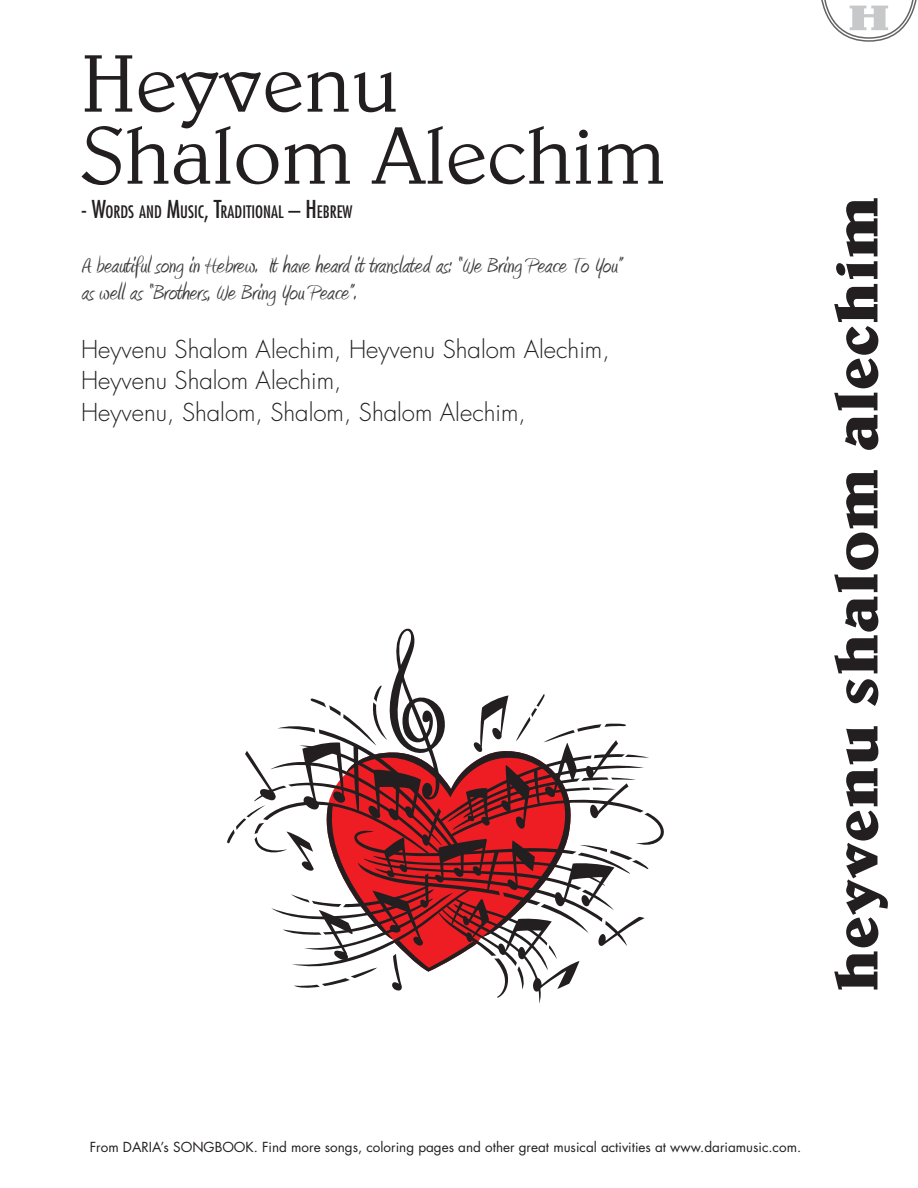
<style>
.page{position:relative;width:918px;height:1188px;background:#fff}
.page>*{position:absolute;margin:0;border:0;box-sizing:border-box;transform-origin:0 0}
.t1{font:300 82.5px/72px "Belwe Std";color:#231f20}
.t2{font:condensed 61.8px "Belwe Std";color:#231f20;scale:1.33 1}
.t3{font:condensed 36px "Belwe Std";color:#c7c8ca;scale:2 1}
.t4{font:27px/27px "Amienne";color:#3e3e3f}
.t5{font:300 24px/31.5px "Futura Std";color:#231f20}
.t6{font:condensed 16.8px "Futura Std";color:#231f20}
.t7{font:13.5px "Futura Std";color:#231f20}
.s1{font-size:24px}
</style>
<div class="page">
<svg style="left:821px;top:0;width:96px;height:42px"></svg>
<svg style="left:227px;top:628px;width:437px;height:376px"></svg>
<h1 class="t1" style="left:81px;top:48px;width:587px">Heyvenu<br>Shalom Alechim</h1>
<p class="t6" style="left:81px;top:202px;width:271px"><span class="s1">- W</span>ORDS AND <span class="s1">M</span>USIC<span class="s1">, T</span>RADITIONAL <span class="s1">– H</span>EBREW</p>
<p class="t4" style="left:81px;top:253px;width:543px">A beautiful song in Hebrew. It have heard it translated as: “We Bring Peace To You” as well as “Brothers, We Bring You Peace”.</p>
<p class="t5" style="left:81px;top:334px;width:530px">Heyvenu Shalom Alechim, Heyvenu Shalom Alechim,<br>Heyvenu Shalom Alechim,<br>Heyvenu, Shalom, Shalom, Shalom Alechim,</p>
<h3 class="t3" style="left:846px;top:-3px;width:24px">H</h3>
<h2 class="t2" style="left:820px;top:992px;width:600px;rotate:-90deg">heyvenu shalom alechim</h2>
<p class="t7" style="left:90px;top:1138px;width:713px">From DARIA’s SONGBOOK. Find more songs, coloring pages and other great musical activities at www.dariamusic.com.</p>
</div>
